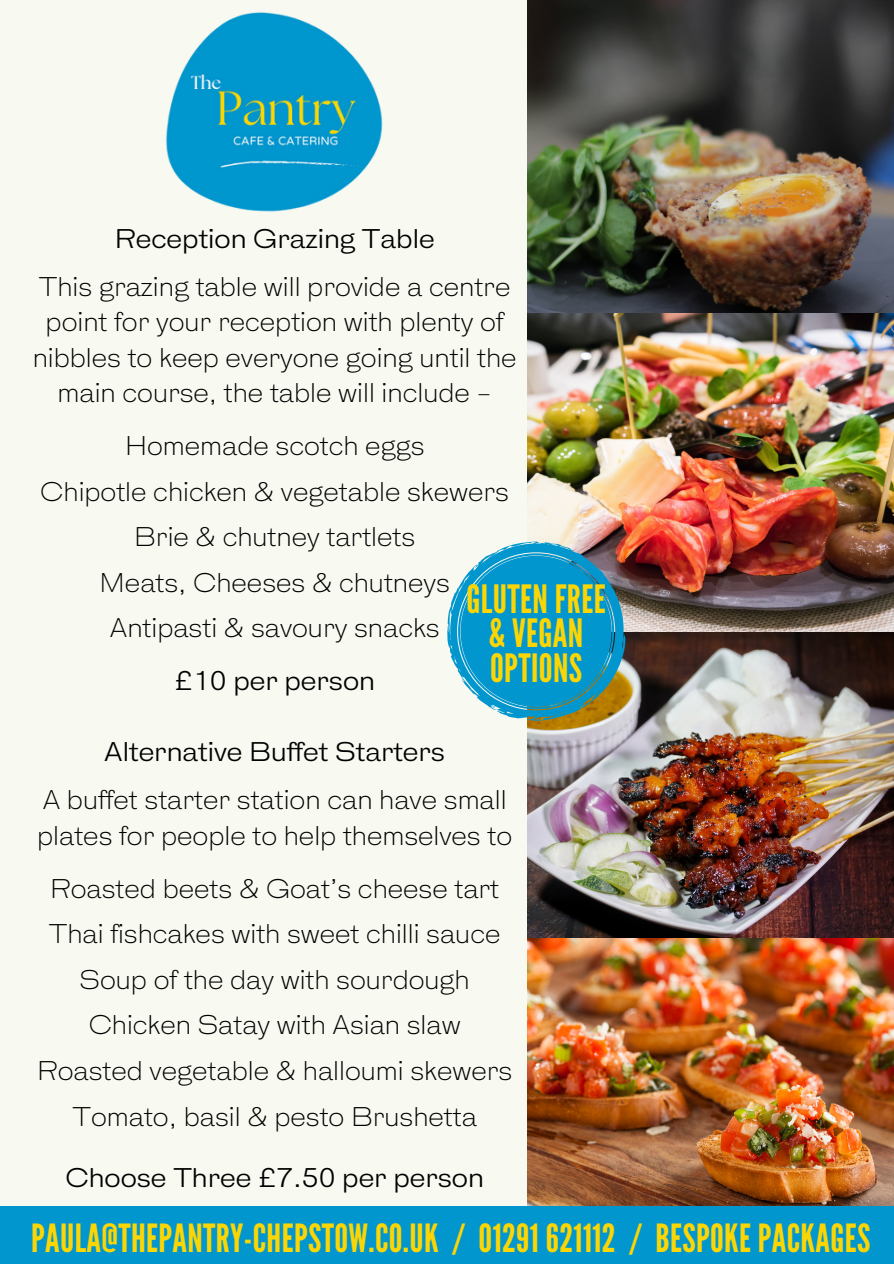
<style>
.page{position:relative;width:894px;height:1264px;background:#fff}
.page>*{position:absolute;margin:0;border:0;box-sizing:border-box;transform-origin:0 0}
.t1{font:39px/34.8px "League Gothic";letter-spacing:.01em;color:#fbd604;text-align:center}
.t2{font:38.85px "League Gothic";letter-spacing:.01em;color:#fbd604}
.t3{font:300 25.5px/35.5px "HK Gothic";color:#000;text-align:center}
.t4{font:25.5px "HK Gothic";color:#000}
</style>
<div class="page">
<div style="left:0;top:0;width:536px;height:1263px;background:#f8f9f0"></div>
<img style="left:165px;top:12px;width:218px;height:200px">
<img style="left:527px;top:333px;width:366px;height:605px">
<img style="left:527px;top:938px;width:366px;height:268px">
<div style="left:0;top:1206px;width:893px;height:57px;background:#0196ce"></div>
<img style="left:527px;top:0;width:366px;height:333px">
<svg style="left:446px;top:541px;width:179px;height:180px;background:#36a0c1"></svg>
<p class="t4" style="left:115px;top:225px;width:321px">Reception Grazing Table</p>
<p class="t3" style="left:33px;top:270px;width:485px">This grazing table will provide a centre point for your reception with plenty of nibbles to keep everyone going until the main course, the table will include -</p>
<p class="t3" style="left:125px;top:430px;width:301px">Homemade scotch eggs</p>
<p class="t3" style="left:40px;top:475px;width:470px">Chipotle chicken &amp; vegetable skewers</p>
<p class="t3" style="left:134px;top:521px;width:282px">Brie &amp; chutney tartlets</p>
<p class="t3" style="left:100px;top:566px;width:352px">Meats, Cheeses &amp; chutneys</p>
<p class="t3" style="left:110px;top:612px;width:331px">Antipasti &amp; savoury snacks</p>
<p class="t4" style="left:175px;top:667px;width:202px">£10 per person</p>
<p class="t1" style="left:466px;top:582px;width:141px">GLUTEN FREE &amp; VEGAN<br>OPTIONS</p>
<p class="t4" style="left:104px;top:738px;width:342px">Alternative Buffet Starters</p>
<p class="t3" style="left:37px;top:784px;width:476px;text-align:left">A buffet starter station can have small plates for people to help themselves to</p>
<p class="t3" style="left:50px;top:872px;width:450px">Roasted beets &amp; Goat’s cheese tart</p>
<p class="t3" style="left:49px;top:918px;width:453px">Thai fishcakes with sweet chilli sauce</p>
<p class="t3" style="left:80px;top:963px;width:391px">Soup of the day with sourdough</p>
<p class="t3" style="left:89px;top:1009px;width:373px">Chicken Satay with Asian slaw</p>
<h1 class="t3" style="left:37px;top:1054px;width:476px">Roasted vegetable &amp; halloumi skewers</h1>
<p class="t3" style="left:72px;top:1100px;width:406px">Tomato, basil &amp; pesto Brushetta</p>
<p class="t4" style="left:65px;top:1164px;width:419px">Choose Three £7.50 per person</p>
<p class="t2" style="left:31px;top:1215px;width:840px">PAULA@THEPANTRY-CHEPSTOW.CO.UK / 01291 621112 / BESPOKE PACKAGES</p>
</div>
